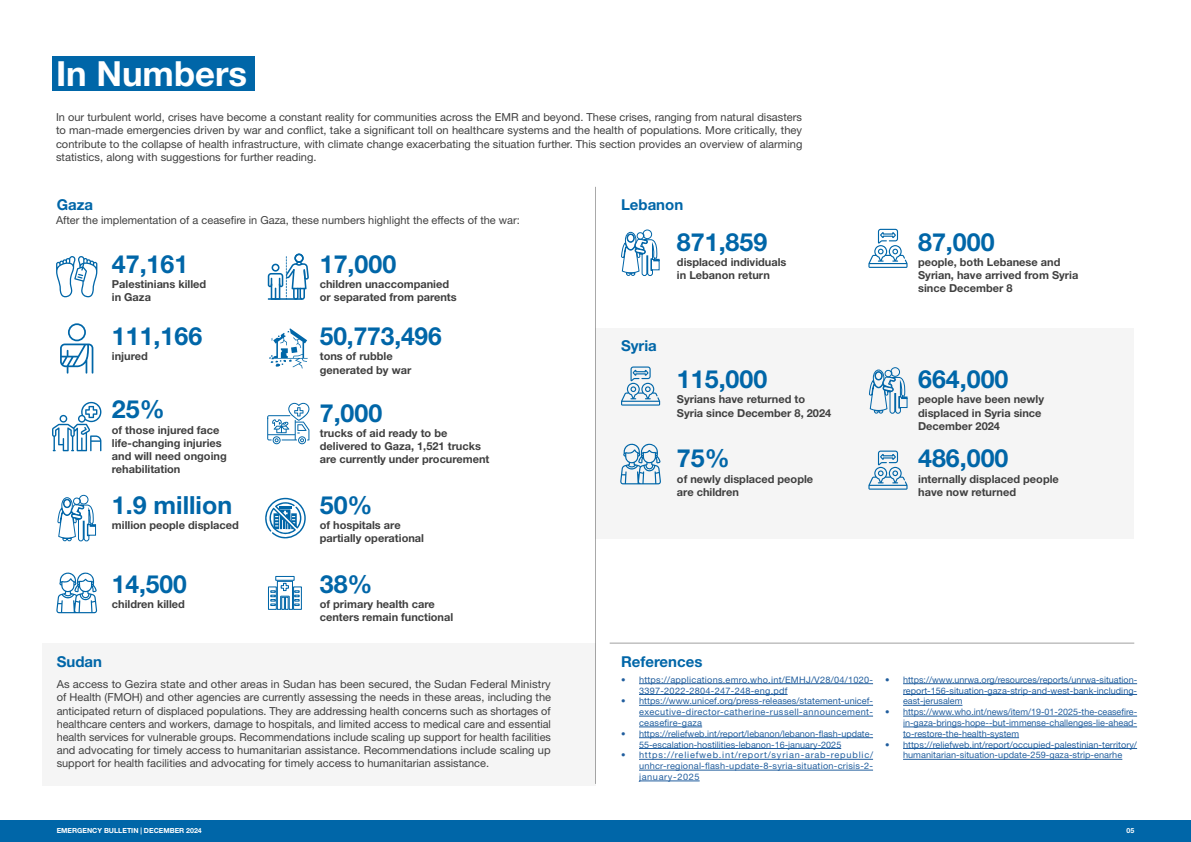
<style>
.page{position:relative;width:1191px;height:842px;background:#fff}
.page>*{position:absolute;margin:0;border:0;box-sizing:border-box;transform-origin:0 0}
.t1{font:700 34.7px "Helvetica Neue LT Pro";color:#fff}
.t2{font:700 25px "Helvetica Neue LT Pro";color:#0066a8}
.t3{font:700 15px "Helvetica Neue LT Pro";color:#0066a8}
.t4{font:11px/13.2px "Helvetica Neue LT Pro";color:#404040;text-align:justify}
.t5{font:700 11px/13.2px "Helvetica Neue LT Pro";color:#404040}
.t6{font:9px/10.8px "Helvetica Neue LT Pro";color:#215e9e;text-align:justify}
.t7{font:9px/10.8px "Helvetica Neue LT Pro";letter-spacing:.025em;color:#215e9e}
.t8{font:700 7px "Helvetica Neue LT Pro";color:#fff}
</style>
<div class="page">
<div style="left:43px;top:643px;width:552px;height:142px;background:#f5f5f5"></div>
<div style="left:595px;top:328px;width:539px;height:211px;background:#f5f5f5"></div>
<div style="left:52px;top:57px;width:202px;height:34px;background:#0066a8"></div>
<div style="left:0;top:820px;width:1191px;height:22px;background:#0066a8"></div>
<hr style="left:639px;top:683px;width:234px;height:1px;background:#215e9e">
<hr style="left:639px;top:694px;width:148px;height:1px;background:#215e9e">
<hr style="left:639px;top:705px;width:234px;height:1px;background:#215e9e">
<hr style="left:639px;top:716px;width:234px;height:1px;background:#215e9e">
<hr style="left:639px;top:727px;width:63px;height:1px;background:#215e9e">
<hr style="left:639px;top:737px;width:234px;height:1px;background:#215e9e">
<hr style="left:639px;top:748px;width:202px;height:1px;background:#215e9e">
<hr style="left:639px;top:759px;width:234px;height:1px;background:#215e9e">
<hr style="left:639px;top:770px;width:234px;height:1px;background:#215e9e">
<hr style="left:639px;top:781px;width:60px;height:1px;background:#215e9e">
<hr style="left:903px;top:683px;width:234px;height:1px;background:#215e9e">
<hr style="left:903px;top:694px;width:234px;height:1px;background:#215e9e">
<hr style="left:903px;top:705px;width:59px;height:1px;background:#215e9e">
<hr style="left:903px;top:716px;width:234px;height:1px;background:#215e9e">
<hr style="left:903px;top:727px;width:234px;height:1px;background:#215e9e">
<hr style="left:903px;top:737px;width:116px;height:1px;background:#215e9e">
<hr style="left:903px;top:748px;width:234px;height:1px;background:#215e9e">
<hr style="left:903px;top:759px;width:219px;height:1px;background:#215e9e">
<svg style="left:56px;top:256px;width:41px;height:41px"></svg>
<svg style="left:60px;top:323px;width:33px;height:51px"></svg>
<svg style="left:57px;top:494px;width:40px;height:48px"></svg>
<svg style="left:269px;top:328px;width:39px;height:40px"></svg>
<hr style="left:595px;top:187px;width:1px;height:597px;background:#404040">
<svg style="left:621px;top:229px;width:39px;height:47px"></svg>
<svg style="left:869px;top:367px;width:39px;height:47px"></svg>
<svg style="left:868px;top:229px;width:39px;height:39px"></svg>
<svg style="left:621px;top:366px;width:39px;height:40px"></svg>
<svg style="left:868px;top:451px;width:39px;height:39px"></svg>
<svg style="left:52px;top:402px;width:49px;height:49px"></svg>
<svg style="left:56px;top:572px;width:41px;height:41px"></svg>
<svg style="left:268px;top:254px;width:41px;height:46px"></svg>
<svg style="left:267px;top:403px;width:42px;height:41px"></svg>
<div style="left:275px;top:576px;width:20px;height:5px;border:1px solid #0066a8"></div>
<svg style="left:268px;top:580px;width:34px;height:30px"></svg>
<svg style="left:265px;top:498px;width:41px;height:41px"></svg>
<svg style="left:620px;top:443px;width:41px;height:41px"></svg>
<hr style="left:609px;top:643px;width:525px;height:1px;background:#404040">
<h1 class="t1" style="left:56px;top:52px;width:193px">In Numbers</h1>
<p class="t4" style="left:56px;top:110px;width:748px">In our turbulent world, crises have become a constant reality for communities across the EMR and beyond. These crises, ranging from natural disasters to man-made emergencies driven by war and conflict, take a significant toll on healthcare systems and the health of populations. More critically, they contribute to the collapse of health infrastructure, with climate change exacerbating the situation further. This section provides an overview of alarming statistics, along with suggestions for further reading.</p>
<h3 class="t3" style="left:57px;top:195px;width:38px">Gaza</h3>
<h3 class="t3" style="left:621px;top:195px;width:64px">Lebanon</h3>
<p class="t4" style="left:56px;top:214px;width:465px">After the implementation of a ceasefire in Gaza, these numbers highlight the effects of the war:</p>
<h2 class="t2" style="left:112px;top:249px;width:78px">47,161</h2>
<p class="t5" style="left:112px;top:277px;width:96px">Palestinians killed in Gaza</p>
<h2 class="t2" style="left:112px;top:321px;width:92px">111,166</h2>
<p class="t5" style="left:112px;top:350px;width:38px">injured</p>
<h2 class="t2" style="left:112px;top:394px;width:54px">25%</h2>
<p class="t5" style="left:112px;top:423px;width:116px">of those injured face life-changing injuries and will need ongoing rehabilitation</p>
<h2 class="t2" style="left:112px;top:489px;width:122px">1.9 million</h2>
<p class="t5" style="left:112px;top:518px;width:128px">million people displaced</p>
<h2 class="t2" style="left:112px;top:569px;width:76px">14,500</h2>
<p class="t5" style="left:112px;top:597px;width:75px">children killed</p>
<h3 class="t3" style="left:57px;top:653px;width:47px">Sudan</h3>
<h2 class="t2" style="left:320px;top:249px;width:78px">17,000</h2>
<p class="t5" style="left:320px;top:277px;width:138px">children unaccompanied or separated from parents</p>
<h2 class="t2" style="left:320px;top:321px;width:124px">50,773,496</h2>
<p class="t5" style="left:320px;top:350px;width:93px">tons of rubble generated by war</p>
<h2 class="t2" style="left:320px;top:397px;width:64px">7,000</h2>
<p class="t5" style="left:320px;top:426px;width:171px">trucks of aid ready to be delivered to Gaza, 1,521 trucks are currently under procurement</p>
<h2 class="t2" style="left:320px;top:489px;width:54px">50%</h2>
<p class="t5" style="left:320px;top:518px;width:106px">of hospitals are partially operational</p>
<h2 class="t2" style="left:320px;top:569px;width:54px">38%</h2>
<p class="t5" style="left:320px;top:597px;width:135px">of primary health care centers remain functional</p>
<p class="t4" style="left:57px;top:677px;width:496px">As access to Gezira state and other areas in Sudan has been secured, the Sudan Federal Ministry of Health (FMOH) and other agencies are currently assessing the needs in these areas, including the anticipated return of displaced populations. They are addressing health concerns such as shortages of healthcare centers and workers, damage to hospitals, and limited access to medical care and essential health services for vulnerable groups. Recommendations include scaling up support for health facilities and advocating for timely access to humanitarian assistance. Recommendations include scaling up support for health facilities and advocating for timely access to humanitarian assistance.</p>
<h2 class="t2" style="left:677px;top:226px;width:92px">871,859</h2>
<p class="t5" style="left:677px;top:255px;width:111px">displaced individuals in Lebanon return</p>
<h3 class="t3" style="left:621px;top:336px;width:37px">Syria</h3>
<h2 class="t2" style="left:677px;top:364px;width:92px">115,000</h2>
<p class="t5" style="left:677px;top:393px;width:156px">Syrians have returned to<br>Syria since December 8, 2024</p>
<h2 class="t2" style="left:677px;top:443px;width:54px">75%</h2>
<p class="t5" style="left:677px;top:472px;width:138px">of newly displaced people are children</p>
<h2 class="t2" style="left:918px;top:226px;width:78px">87,000</h2>
<p class="t5" style="left:918px;top:255px;width:162px">people, both Lebanese and<br>Syrian, have arrived from Syria since December 8</p>
<h2 class="t2" style="left:918px;top:364px;width:92px">664,000</h2>
<p class="t5" style="left:918px;top:393px;width:127px">people have been newly displaced in Syria since<br>December 2024</p>
<h2 class="t2" style="left:918px;top:443px;width:92px">486,000</h2>
<p class="t5" style="left:918px;top:472px;width:142px">internally displaced people have now returned</p>
<h3 class="t3" style="left:621px;top:653px;width:83px">References</h3>
<p class="t7" style="left:639px;top:674px;width:235px;text-indent:-18px">• https://applications.emro.who.int/EMHJ/V28/04/1020-<br>3397-2022-2804-247-248-eng.pdf</p>
<p class="t6" style="left:639px;top:696px;width:236px;text-indent:-18px">• https://www.unicef.org/press-releases/statement-unicef&shy;executive-director-catherine-russell-announcement&shy;ceasefire-gaza</p>
<p class="t6" style="left:639px;top:728px;width:236px;text-indent:-18px">• https://reliefweb.int/report/lebanon/lebanon-flash-update-<br>55-escalation-hostilities-lebanon-16-january-2025</p>
<p class="t6" style="left:639px;top:750px;width:236px;text-indent:-18px">• https://reliefweb.int/report/syrian-arab-republic/ unhcr-regional-flash-update-8-syria-situation-crisis-2- january-2025</p>
<p class="t6" style="left:903px;top:674px;width:236px;text-indent:-18px">• https://www.unrwa.org/resources/reports/unrwa-situation&shy;report-156-situation-gaza-strip-and-west-bank-including&shy;east-jerusalem</p>
<p class="t6" style="left:903px;top:706px;width:236px;text-indent:-18px">• https://www.who.int/news/item/19-01-2025-the-ceasefire&shy;in-gaza-brings-hope--but-immense-challenges-lie-ahead&shy;to-restore-the-health-system</p>
<p class="t6" style="left:885px;top:739px;width:253px;text-align:center">• https://reliefweb.int/report/occupied-palestinian-territory/ humanitarian-situation-update-259-gaza-strip-enarhe</p>
<p class="t8" style="left:57px;top:826px;width:147px">EMERGENCY BULLETIN | DECEMBER 2024</p>
<p class="t8" style="left:1126px;top:826px;width:9px">05</p>
</div>
